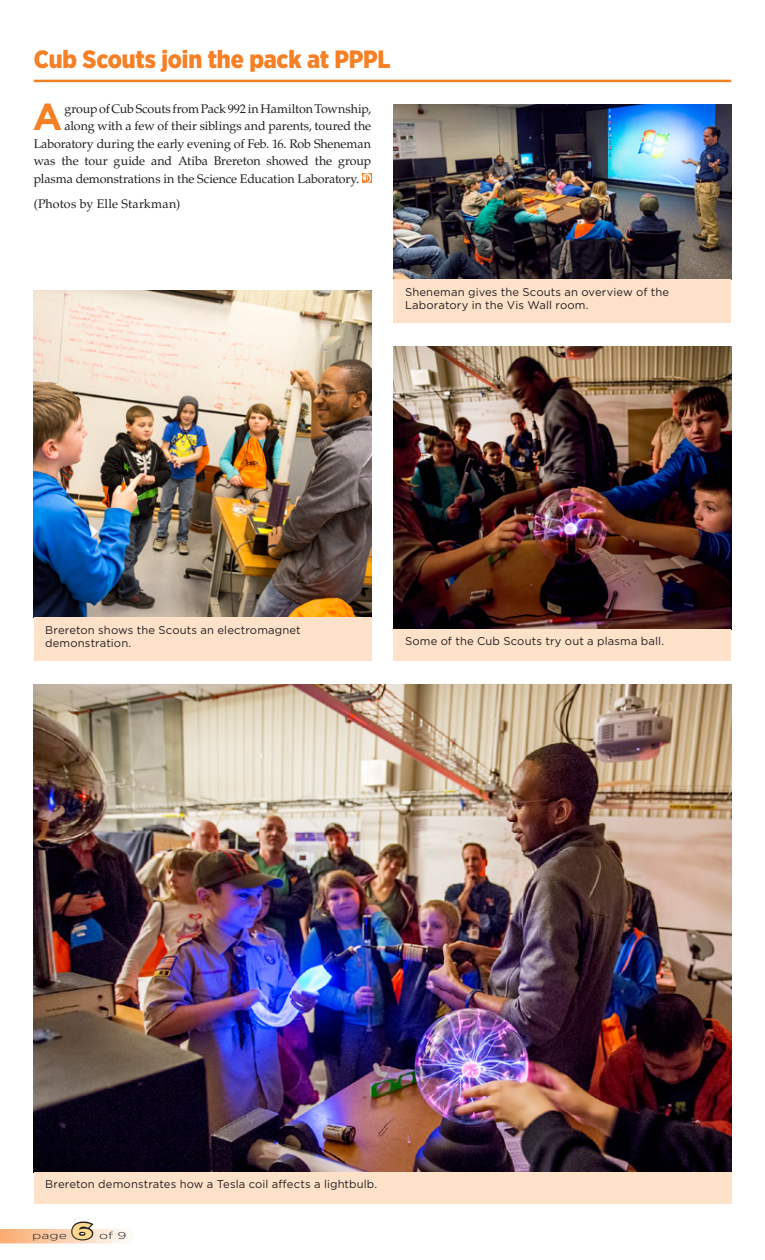
<style>
.page{position:relative;width:765px;height:1260px;background:#fff}
.page>*{position:absolute;margin:0;border:0;box-sizing:border-box;transform-origin:0 0}
.t1{font:700 37.5px "Gotham";color:#f58025}
.t2{font:900 25px "Gotham Narrow";letter-spacing:-.01em;color:#f58025}
.t3{font:900 22.5px "Gotham";color:#ffd990;scale:1.5 1}
.t4{font:12.5px "Palatino LT Std";letter-spacing:-.01em;color:#231f20}
.t5{font:11.25px/13.5px "Gotham";letter-spacing:.01em;color:#231f20}
.t6{font:300 10px "Gotham";color:#231f20;scale:1.4 1}
</style>
<div class="page">
<hr style="left:34px;top:80px;width:697px;height:2px;background:#f58025">
<svg style="left:362px;top:173px;width:9px;height:9px"></svg>
<svg style="left:363px;top:174px;width:8px;height:8px"></svg>
<img style="left:34px;top:291px;width:337px;height:326px">
<img style="left:394px;top:104px;width:337px;height:175px">
<div style="left:34px;top:617px;width:337px;height:44px;background:#fee1c9"></div>
<div style="left:394px;top:279px;width:337px;height:44px;background:#fee1c9"></div>
<img style="left:34px;top:684px;width:697px;height:488px">
<img style="left:394px;top:346px;width:337px;height:283px">
<div style="left:34px;top:1172px;width:697px;height:32px;background:#fee1c9"></div>
<div style="left:394px;top:629px;width:337px;height:32px;background:#fee1c9"></div>
<svg style="left:0;top:1221px;width:126px;height:22px"></svg>
<h2 class="t2" style="left:34px;top:43px;width:358px">Cub Scouts join the pack at PPPL</h2>
<h1 class="t1" style="left:33px;top:92px;width:31px">A</h1>
<p class="t4" style="left:64px;top:101px;width:308px">group of Cub Scouts from Pack 992 in Hamilton Township,</p>
<p class="t4" style="left:64px;top:118px;width:308px">along with a few of their siblings and parents, toured the</p>
<p class="t4" style="left:34px;top:136px;width:339px">Laboratory during the early evening of Feb. 16. Rob Sheneman</p>
<p class="t4" style="left:34px;top:153px;width:339px">was the tour guide and Atiba Brereton showed the group</p>
<p class="t4" style="left:34px;top:171px;width:327px">plasma demonstrations in the Science Education Laboratory.</p>
<p class="t4" style="left:34px;top:196px;width:148px">(Photos by Elle Starkman)</p>
<p class="t5" style="left:405px;top:285px;width:266px">Sheneman gives the Scouts an overview of the<br>Laboratory in the Vis Wall room.</p>
<p class="t5" style="left:45px;top:623px;width:257px">Brereton shows the Scouts an electromagnet demonstration.</p>
<p class="t5" style="left:405px;top:634px;width:261px">Some of the Cub Scouts try out a plasma ball.</p>
<p class="t5" style="left:45px;top:1178px;width:334px">Brereton demonstrates how a Tesla coil affects a lightbulb.</p>
<p class="t6" style="left:32px;top:1229px;width:26px">page</p>
<h3 class="t3" style="left:71px;top:1215px;width:16px">6</h3>
<p class="t6" style="left:99px;top:1229px;width:21px">of 9</p>
</div>
